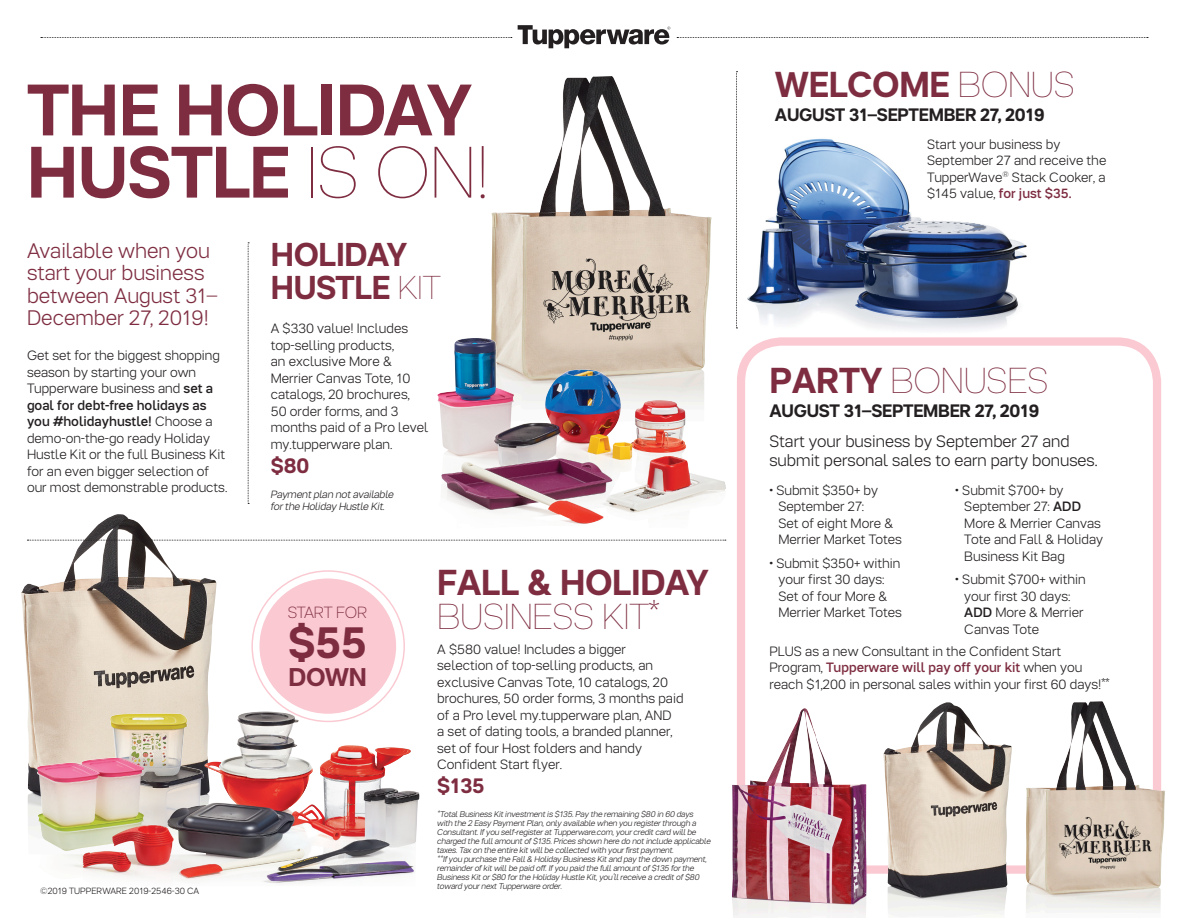
<style>
.page{position:relative;width:1188px;height:918px;background:#fff}
.page>*{position:absolute;margin:0;border:0;box-sizing:border-box;transform-origin:0 0}
.Heading_Larger_Black{font:700 72.6px/62.2px "Tupper PRO";letter-spacing:-.02em;color:#7e2d41}
.Call_Out__Circle_Tex{font:700 44.55px "Tupper PRO";color:#7e2d41}
.Headings{font:700 36px/34.5px "Tupper PRO";letter-spacing:-.01em;color:#7e2d41}
.Headings-2{font:200 36px "Tupper PRO";letter-spacing:-.01em;color:#7e2d41}
.Headings-3{font:700 33px/33px "Tupper PRO";letter-spacing:-.01em;color:#7e2d41}
.Call_Out__Circle_Tex-2{font:700 25.65px "Tupper PRO";color:#7e2d41}
.t1{font:700 21.15px "Tupper PRO";color:#7e2d41}
.Body{font:300 21px/22.5px "Tupper PRO";color:#7e2d41}
.Deck{font:700 18px "Tupper PRO";letter-spacing:-.015em;color:#231f20}
.Body-2{font:300 16.5px/18.8px "Tupper PRO";color:#231f20}
.Call_Out__Circle_Tex-3{font:100 16.2px "Tupper PRO";letter-spacing:-.015em;color:#7e2d41}
.Body-3{font:300 13.5px/16.5px "Tupper PRO";color:#231f20}
.Asterisk_Note_Discla{font:italic 300 10.5px/12px "Tupper PRO";letter-spacing:-.015em;color:#231f20}
.t2{font:300 9px "Tupper PRO";color:#231f20}
.Asterisk_Note_Discla-2{font:italic 300 8.25px/9px "Tupper PRO";letter-spacing:-.015em;color:#231f20}
.s1{font-weight:200}
.s2{font-weight:500}
.s3{font-weight:500;color:#7e2d41}
.s4{font-weight:700}
</style>
<div class="page">
<img style="left:72px;top:713px;width:347px;height:170px">
<img style="left:746px;top:138px;width:281px;height:234px">
<svg style="left:518px;top:25px;width:152px;height:23px"></svg>
<svg style="left:677px;top:37px;width:471px;height:1px"></svg>
<svg style="left:41px;top:37px;width:471px;height:1px"></svg>
<img style="left:21px;top:514px;width:196px;height:318px">
<svg style="left:27px;top:540px;width:699px;height:1px"></svg>
<svg style="left:248px;top:242px;width:1px;height:262px"></svg>
<svg style="left:736px;top:71px;width:2px;height:258px"></svg>
<img style="left:491px;top:76px;width:221px;height:262px">
<img style="left:437px;top:338px;width:289px;height:186px">
<img style="left:37px;top:713px;width:207px;height:153px">
<div style="left:737px;top:337px;width:424px;height:537px;border:8px solid #fac9d1;border-radius:40px"></div>
<img style="left:883px;top:702px;width:129px;height:212px">
<img style="left:1026px;top:701px;width:139px;height:210px">
<img style="left:732px;top:708px;width:135px;height:209px">
<div style="left:259px;top:579px;width:137px;height:135px;background:#fac9d1;border-radius:50%"></div>
<p class="Heading_Larger_Black" style="left:27px;top:79px;width:465px">THE HOLIDAY<br>HUSTLE <span class="s1">IS ON!</span></p>
<p class="Body" style="left:27px;top:239px;width:192px">Available when you start your business between August 31–<br>December 27, 2019!</p>
<p class="Body-3" style="left:27px;top:347px;width:202px">Get set for the biggest shopping season by starting your own<br>Tupperware business and <span class="s2">set a goal for debt-free holidays as you #holidayhustle!</span> Choose a demo-on-the-go ready Holiday<br>Hustle Kit or the full Business Kit for an even bigger selection of our most demonstrable products.</p>
<p class="t2" style="left:40px;top:886px;width:161px">©2019 TUPPERWARE 2019-2546-30 CA</p>
<p class="Headings-3" style="left:271px;top:238px;width:172px">HOLIDAY<br>HUSTLE <span class="s1">KIT</span></p>
<p class="Body-3" style="left:271px;top:320px;width:159px">A $330 value! Includes top-selling products,<br>an exclusive More &amp;<br>Merrier Canvas Tote, 10 catalogs, 20 brochures,<br>50 order forms, and 3 months paid of a Pro level my.tupperware plan.</p>
<p class="t1" style="left:271px;top:453px;width:40px">$80</p>
<p class="Asterisk_Note_Discla" style="left:271px;top:489px;width:125px">Payment plan not available for the Holiday Hustle Kit.</p>
<p class="Call_Out__Circle_Tex-3" style="left:288px;top:603px;width:81px">START FOR</p>
<p class="Call_Out__Circle_Tex" style="left:288px;top:617px;width:80px">$55</p>
<p class="Call_Out__Circle_Tex-2" style="left:288px;top:662px;width:80px">DOWN</p>
<p class="Headings" style="left:437px;top:565px;width:273px">FALL &amp; HOLIDAY<br><span class="s1">BUSINESS KIT*</span></p>
<p class="Body-3" style="left:437px;top:641px;width:248px">A $580 value! Includes a bigger selection of top-selling products, an exclusive Canvas Tote, 10 catalogs, 20 brochures, 50 order forms, 3 months paid of a Pro level my.tupperware plan, AND<br>a set of dating tools, a branded planner, set of four Host folders and handy Confident Start flyer.</p>
<p class="t1" style="left:437px;top:774px;width:49px">$135</p>
<p class="Asterisk_Note_Discla-2" style="left:437px;top:810px;width:275px">*Total Business Kit investment is $135. Pay the remaining $80 in 60 days with the 2 Easy Payment Plan, only available when you register through a Consultant. If you self-register at Tupperware.com, your credit card will be charged the full amount of $135. Prices shown here do not include applicable taxes. Tax on the entire kit will be collected with your first payment.</p>
<p class="Asterisk_Note_Discla-2" style="left:437px;top:855px;width:271px">**If you purchase the Fall &amp; Holiday Business Kit and pay the down payment, remainder of kit will be paid off. If you paid the full amount of $135 for the Business Kit or $80 for the Holiday Hustle Kit, you’ll receive a credit of $80 toward your next Tupperware order.</p>
<p class="Headings" style="left:775px;top:68px;width:301px">WELCOME <span class="s1">BONUS</span></p>
<p class="Deck" style="left:775px;top:105px;width:271px">AUGUST 31–SEPTEMBER 27, 2019</p>
<p class="Body-3" style="left:927px;top:136px;width:181px">Start your business by<br>September 27 and receive the<br>TupperWave<sup>®</sup> Stack Cooker, a $145 value, <span class="s3">for just $35.</span></p>
<p class="Headings-2" style="left:769px;top:360px;width:280px"><span class="s4">PARTY</span> BONUSES</p>
<p class="Deck" style="left:769px;top:400px;width:271px">AUGUST 31–SEPTEMBER 27, 2019</p>
<p class="Body-2" style="left:769px;top:432px;width:330px">Start your business by September 27 and submit personal sales to earn party bonuses.</p>
<p class="Body-3" style="left:778px;top:482px;width:125px;text-indent:-9px">• Submit $350+ by<br>September 27:<br>Set of eight More &amp;<br>Merrier Market Totes</p>
<p class="Body-3" style="left:778px;top:555px;width:125px;text-indent:-9px">• Submit $350+ within your first 30 days:<br>Set of four More &amp;<br>Merrier Market Totes</p>
<p class="Body-3" style="left:964px;top:482px;width:140px;text-indent:-9px">• Submit $700+ by<br>September 27: <span class="s2">ADD<br></span>More &amp; Merrier Canvas<br>Tote and Fall &amp; Holiday<br>Business Kit Bag</p>
<p class="Body-3" style="left:964px;top:571px;width:123px;text-indent:-9px">• Submit $700+ within your first 30 days:<br><span class="s2">ADD</span> More &amp; Merrier<br>Canvas Tote</p>
<p class="Body-3" style="left:769px;top:643px;width:342px">PLUS as a new Consultant in the Confident Start<br>Program, <span class="s3">Tupperware will pay off your kit</span> when you reach $1,200 in personal sales within your first 60 days!**</p>
</div>
